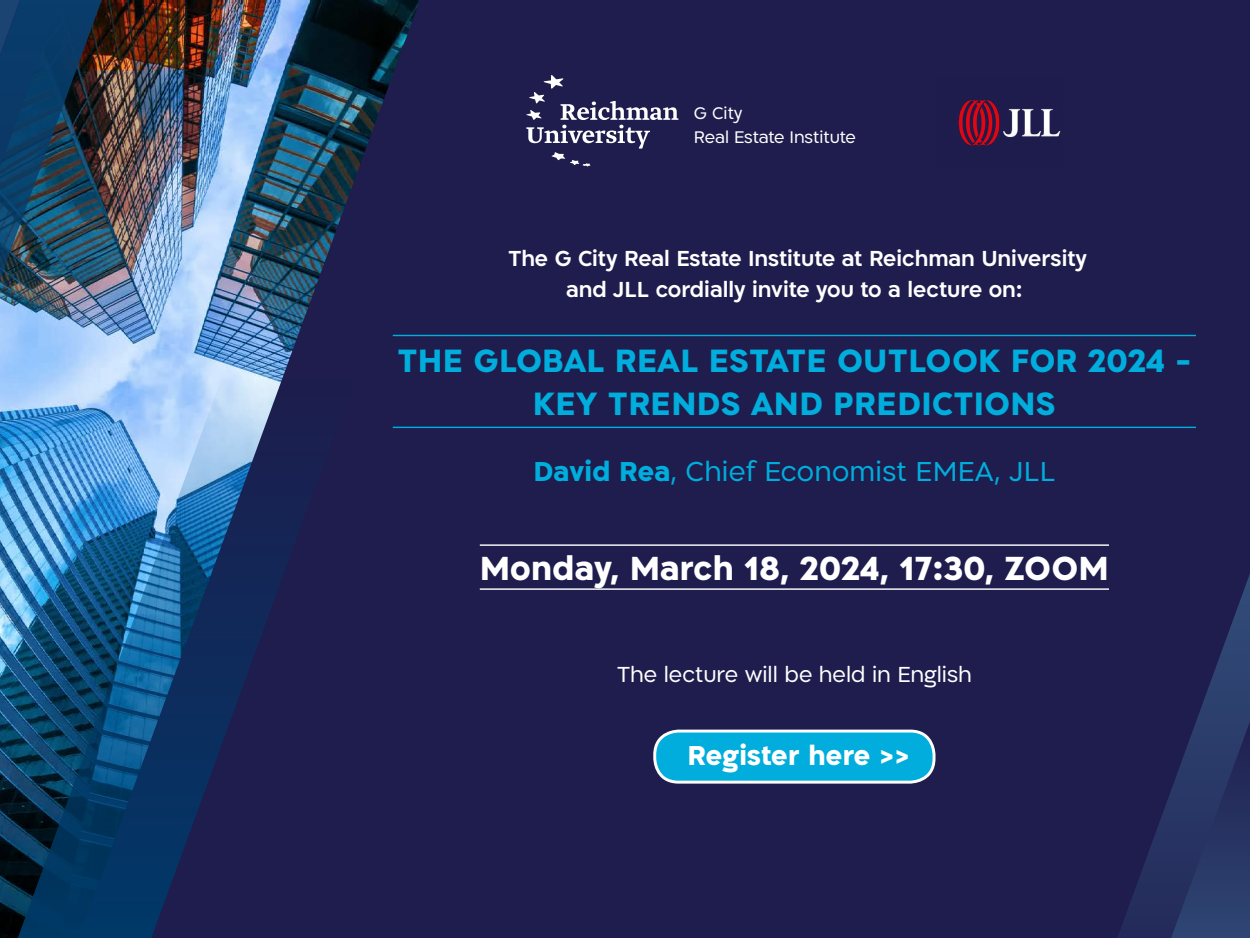
<style>
.page{position:relative;width:1250px;height:938px;background:#1e1d4d}
.page>*{position:absolute;margin:0;border:0;box-sizing:border-box;transform-origin:0 0}
.t1{font:700 38.25px "Ploni DL1.1 AAA";letter-spacing:.01em;color:#fff}
.t2{font:700 37px/43.6px "Ploni DL1.1 AAA";letter-spacing:.01em;color:#00addc;text-align:center}
.t3{font:31.38px "Ploni DL1.1 AAA";letter-spacing:.01em;color:#00addc}
.t4{font:700 31.38px "Ploni DL1.1 AAA";letter-spacing:.01em;color:#fff}
.t5{font:24.88px/31.2px "Ploni DL1.1 AAA D Bold";color:#fff;text-align:center}
.t6{font:24.88px "Ploni DL1.1 AAA";color:#fff}
.t7{font:19.38px/24.4px "Ploni DL1.1 AAA";letter-spacing:-.005em;color:#fff}
.s1{font-weight:700}
</style>
<div class="page">
<img style="left:102px;top:0;width:318px;height:337px">
<svg style="left:0;top:0;width:102px;height:70px;background:#10375e"></svg>
<img style="left:0;top:70px;width:394px;height:868px">
<svg style="left:1118px;top:574px;width:132px;height:364px"></svg>
<hr style="left:393px;top:335px;width:803px;height:1px;background:#00addc">
<hr style="left:393px;top:426px;width:803px;height:2px;background:#00addc">
<hr style="left:480px;top:544px;width:629px;height:2px;background:#fff">
<hr style="left:480px;top:588px;width:629px;height:2px;background:#fff">
<div style="left:655px;top:731px;width:279px;height:51px;background:#00addc;border-radius:24px"></div>
<div style="left:653px;top:729px;width:283px;height:54px;border:3px solid #fff;border-radius:24px"></div>
<svg style="left:526px;top:75px;width:152px;height:91px"></svg>
<img style="left:958px;top:99px;width:103px;height:47px">
<p class="t7" style="left:694px;top:101px;width:164px">G City<br>Real Estate Institute</p>
<p class="t5" style="left:508px;top:242px;width:581px">The G City Real Estate Institute at Reichman University and JLL cordially invite you to a lecture on:</p>
<h2 class="t2" style="left:397px;top:338px;width:795px">THE GLOBAL REAL ESTATE OUTLOOK FOR 2024 -<br>KEY TRENDS AND PREDICTIONS</h2>
<p class="t3" style="left:533px;top:453px;width:523px"><span class="s1">David Rea</span>, Chief Economist EMEA, JLL</p>
<h1 class="t1" style="left:480px;top:543px;width:631px">Monday, March 18, 2024, 17:30, ZOOM</h1>
<p class="t6" style="left:617px;top:659px;width:357px">The lecture will be held in English</p>
<p class="t4" style="left:687px;top:735px;width:224px">Register here &lt;&lt;</p>
</div>
